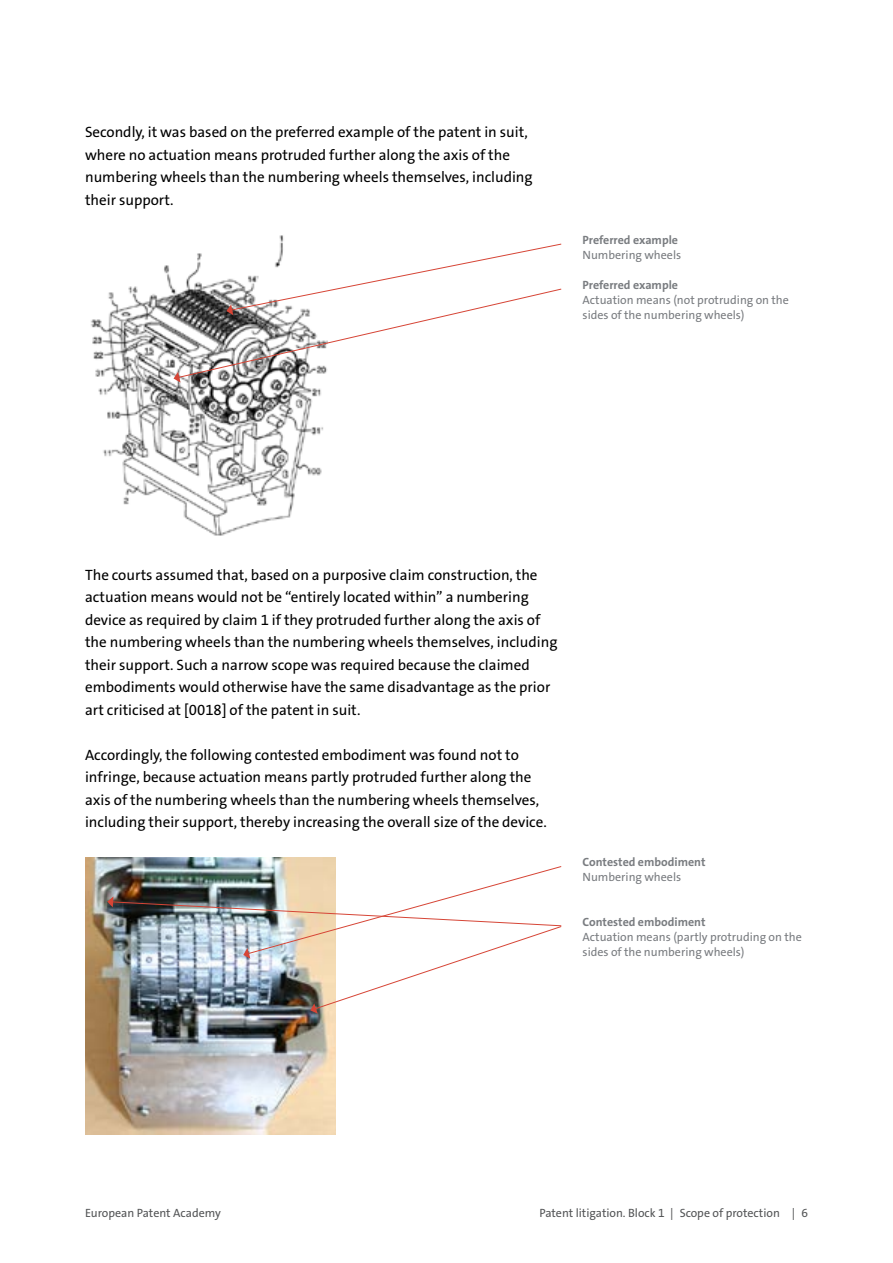
<style>
.page{position:relative;width:893px;height:1263px;background:#fff}
.page>*{position:absolute;margin:0;border:0;box-sizing:border-box;transform-origin:0 0}
.t1{font:15px/22.5px "The Sans LP5 Plain";color:#000}
.t2{font:12px/15px "The Sans LP5 Plain";color:#797c80}
.t3{font:12px "The Sans LP7 Bld";color:#797c80}
.t4{font:12px "The Sans LP5 Plain";color:#545557}
</style>
<div class="page">
<img style="left:91px;top:235px;width:233px;height:301px">
<img style="left:85px;top:857px;width:251px;height:278px">
<svg style="left:174px;top:243px;width:388px;height:140px"></svg>
<img style="left:107px;top:865px;width:455px;height:149px">
<p class="t1" style="left:85px;top:121px;width:449px">Secondly, it was based on the preferred example of the patent in suit, where no actuation means protruded further along the axis of the numbering wheels than the numbering wheels themselves, including their support.</p>
<p class="t3" style="left:583px;top:232px;width:97px">Preferred example</p>
<p class="t2" style="left:583px;top:247px;width:100px">Numbering wheels</p>
<p class="t3" style="left:583px;top:277px;width:97px">Preferred example</p>
<p class="t2" style="left:583px;top:292px;width:208px">Actuation means (not protruding on the sides of the numbering wheels)</p>
<p class="t1" style="left:85px;top:563px;width:474px">The courts assumed that, based on a purposive claim construction, the actuation means would not be “entirely located within” a numbering device as required by claim 1 if they protruded further along the axis of the numbering wheels than the numbering wheels themselves, including their support. Such a narrow scope was required because the claimed embodiments would otherwise have the same disadvantage as the prior art criticised at [0018] of the patent in suit.</p>
<p class="t1" style="left:85px;top:743px;width:463px">Accordingly, the following contested embodiment was found not to infringe, because actuation means partly protruded further along the axis of the numbering wheels than the numbering wheels themselves, including their support, thereby increasing the overall size of the device.</p>
<p class="t3" style="left:583px;top:854px;width:124px">Contested embodiment</p>
<p class="t2" style="left:583px;top:870px;width:100px">Numbering wheels</p>
<p class="t3" style="left:583px;top:914px;width:124px">Contested embodiment</p>
<p class="t2" style="left:583px;top:930px;width:221px">Actuation means (partly protruding on the sides of the numbering wheels)</p>
<p class="t4" style="left:85px;top:1205px;width:137px">European Patent Academy</p>
<p class="t4" style="left:539px;top:1205px;width:270px">Patent litigation. Block 1 | Scope of protection | 6</p>
</div>
